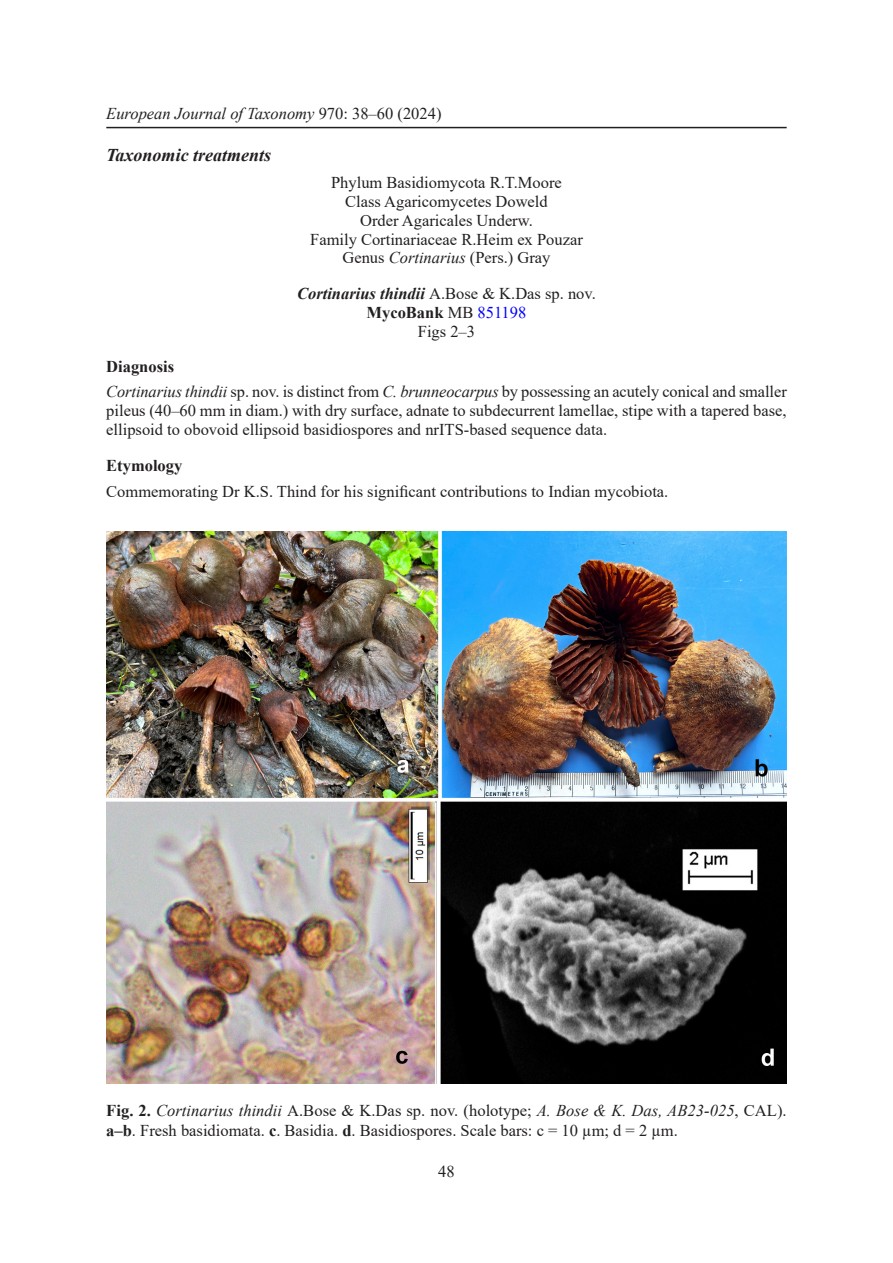
<style>
.page{position:relative;width:893px;height:1263px;background:#fff}
.page>*{position:absolute;margin:0;border:0;box-sizing:border-box;transform-origin:0 0}
.Headings_1_sub{font:italic 700 18px "Times New Roman";color:#231f20}
.Captions{font:16.5px/18.8px "Times New Roman";color:#231f20;text-align:justify}
.Taxon{font:16.5px "Times New Roman";color:#231f20}
.t1{font:italic 16.5px "Times New Roman";color:#231f20}
.Taxon_last{font:16.5px "Times New Roman";color:#231f20}
.Headings_2{font:700 16.5px "Times New Roman";color:#231f20}
.LSID_taxon{font:700 16.5px "Times New Roman";color:#231f20}
.Figure_citation{font:16.5px "Times New Roman";color:#231f20}
.s1{font-style:normal}
.s2{font-style:italic}
.s3{font-weight:700;font-style:italic}
.s4{font-weight:400}
.s5{font-weight:400;color:#00f}
.s6{font-weight:700}
</style>
<div class="page">
<hr style="left:106px;top:127px;width:681px;height:1px;background:#231f20">
<img style="left:106px;top:531px;width:681px;height:552px">
<p class="t1" style="left:106px;top:102px;width:337px">European Journal of Taxonomy <span class="s1">970: 38–60 (2024)</span></p>
<p class="Headings_1_sub" style="left:106px;top:142px;width:166px">Taxonomic treatments</p>
<p class="Taxon" style="left:331px;top:171px;width:232px">Phylum Basidiomycota R.T.Moore</p>
<p class="Taxon" style="left:345px;top:190px;width:204px">Class Agaricomycetes Doweld</p>
<p class="Taxon" style="left:360px;top:209px;width:174px">Order Agaricales Underw.</p>
<p class="Taxon" style="left:310px;top:227px;width:274px">Family Cortinariaceae R.Heim ex Pouzar</p>
<p class="Taxon_last" style="left:342px;top:246px;width:210px">Genus <span class="s2">Cortinarius</span> (Pers.) Gray</p>
<p class="Taxon" style="left:297px;top:282px;width:300px"><span class="s3">Cortinarius thindii</span> A.Bose &amp; K.Das sp. nov.</p>
<p class="LSID_taxon" style="left:367px;top:300px;width:161px">MycoBank <span class="s4">MB</span> <span class="s5">851198</span></p>
<p class="Figure_citation" style="left:418px;top:319px;width:59px">Figs 2–3</p>
<p class="Headings_2" style="left:106px;top:355px;width:69px">Diagnosis</p>
<p class="Captions" style="left:106px;top:382px;width:682px"><span class="s2">Cortinarius thindii</span> sp. nov. is distinct from <span class="s2">C. brunneocarpus</span> by possessing an acutely conical and smaller pileus (40–60 mm in diam.) with dry surface, adnate to subdecurrent lamellae, stipe with a tapered base, ellipsoid to obovoid ellipsoid basidiospores and nrITS-based sequence data.</p>
<p class="Headings_2" style="left:106px;top:453px;width:78px">Etymology</p>
<p class="Captions" style="left:106px;top:481px;width:564px">Commemorating Dr K.S. Thind for his significant contributions to Indian mycobiota.</p>
<p class="Captions" style="left:106px;top:1100px;width:682px;line-height:19.8px"><span class="s6">Fig. 2.</span> <span class="s2">Cortinarius thindii</span> A.Bose &amp; K.Das sp. nov. (holotype; <span class="s2">A. Bose &amp; K. Das, AB23-025</span>, CAL). <span class="s6">a–b</span>. Fresh basidiomata. <span class="s6">c</span>. Basidia. <span class="s6">d</span>. Basidiospores. Scale bars: c = 10 µm; d = 2 µm.</p>
<p class="Captions" style="left:438px;top:1161px;width:18px">48</p>
</div>
